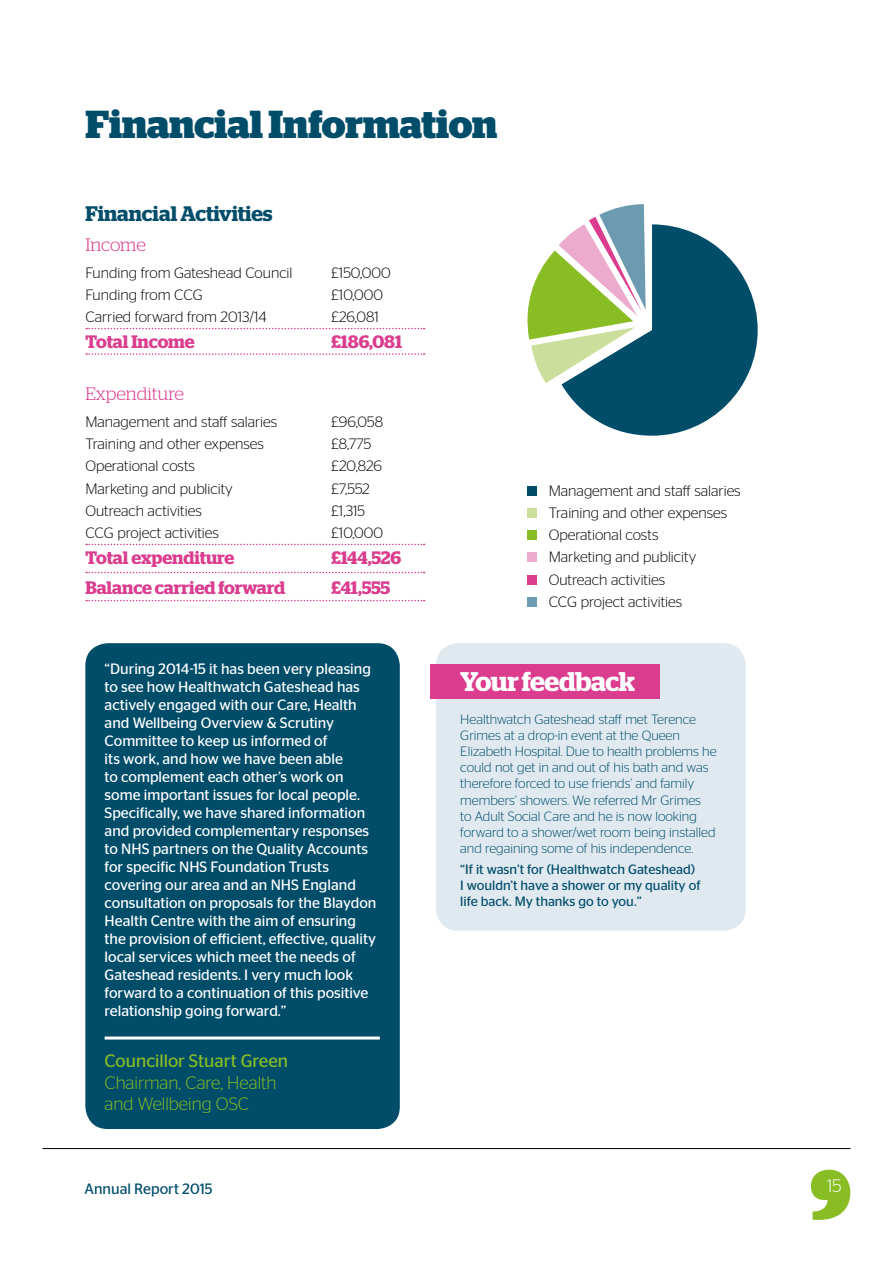
<style>
.page{position:relative;width:893px;height:1263px;background:#fff}
.page>*{position:absolute;margin:0;border:0;box-sizing:border-box;transform-origin:0 0}
.t1{font:700 39px "Stag";color:#004d6a}
.t2{font:600 27px "Stag";letter-spacing:-.015em;color:#fff}
.t3{font:600 21px "Stag";color:#004d6a}
.t4{font:600 18px "Stag";color:#db3c8e}
.t5{font:300 18px/21.6px "Stag Sans";color:#89bd24}
.t6{font:18px "Stag Sans";color:#89bd24}
.t7{font:300 18px "Stag";color:#db3c8e}
.t8{font:300 18px "Stag Sans";color:#fff}
.t9{font:15px/18px "Stag Sans";color:#fff}
.t10{font:300 15px/22.2px "Stag Sans";color:#000}
.t11{font:15px "Stag Sans";color:#004d6a}
.t12{font:300 13.5px/16.2px "Stag Sans";color:#004d6a}
.t13{font:13.5px/16.2px "Stag Sans";color:#004d6a}
</style>
<div class="page">
<hr style="left:43px;top:1148px;width:807px;height:1px;background:#000">
<svg style="left:811px;top:1170px;width:40px;height:50px"></svg>
<svg style="left:86px;top:328px;width:339px;height:1px"></svg>
<svg style="left:86px;top:544px;width:339px;height:1px"></svg>
<svg style="left:86px;top:600px;width:339px;height:1px"></svg>
<svg style="left:86px;top:353px;width:339px;height:2px"></svg>
<svg style="left:86px;top:572px;width:339px;height:1px"></svg>
<svg style="left:527px;top:204px;width:231px;height:232px"></svg>
<div style="left:527px;top:486px;width:10px;height:10px;background:#004d6a"></div>
<div style="left:527px;top:508px;width:10px;height:10px;background:#cbde9b"></div>
<div style="left:527px;top:530px;width:10px;height:10px;background:#89bd24"></div>
<div style="left:527px;top:552px;width:10px;height:10px;background:#ecabcd"></div>
<div style="left:527px;top:575px;width:10px;height:10px;background:#db3c8e"></div>
<div style="left:527px;top:597px;width:10px;height:10px;background:#6b9ab1"></div>
<div style="left:436px;top:643px;width:310px;height:288px;background:#e0e9f0;border-radius:23px"></div>
<div style="left:431px;top:664px;width:229px;height:35px;background:#db3c8e"></div>
<div style="left:85px;top:643px;width:315px;height:486px;background:#004d6a;border-radius:23px"></div>
<hr style="left:105px;top:1036px;width:275px;height:3px;background:#fff">
<h1 class="t1" style="left:85px;top:101px;width:414px">Financial Information</h1>
<h3 class="t3" style="left:85px;top:201px;width:189px">Financial Activities</h3>
<p class="t7" style="left:85px;top:235px;width:62px">Income</p>
<p class="t10" style="left:85px;top:261px;width:209px">Funding from Gateshead Council</p>
<p class="t10" style="left:331px;top:261px;width:61px">£150,000</p>
<p class="t10" style="left:85px;top:283px;width:119px">Funding from CCG</p>
<p class="t10" style="left:331px;top:283px;width:53px">£10,000</p>
<p class="t10" style="left:85px;top:305px;width:183px">Carried forward from 2013/14</p>
<p class="t10" style="left:331px;top:305px;width:49px">£26,081</p>
<p class="t4" style="left:85px;top:331px;width:111px">Total Income</p>
<p class="t4" style="left:331px;top:331px;width:72px">£186,081</p>
<p class="t7" style="left:85px;top:384px;width:100px">Expenditure</p>
<p class="t10" style="left:85px;top:410px;width:193px">Management and staff salaries</p>
<p class="t10" style="left:331px;top:410px;width:53px">£96,058</p>
<p class="t10" style="left:85px;top:432px;width:180px">Training and other expenses</p>
<p class="t10" style="left:331px;top:432px;width:41px">£8,775</p>
<p class="t10" style="left:85px;top:455px;width:111px">Operational costs</p>
<p class="t10" style="left:331px;top:455px;width:52px">£20,826</p>
<p class="t10" style="left:85px;top:477px;width:149px">Marketing and publicity</p>
<p class="t10" style="left:331px;top:477px;width:40px">£7,552</p>
<p class="t10" style="left:85px;top:499px;width:118px">Outreach activities</p>
<p class="t10" style="left:331px;top:499px;width:35px">£1,315</p>
<p class="t10" style="left:85px;top:521px;width:135px">CCG project activities</p>
<p class="t10" style="left:331px;top:521px;width:53px">£10,000</p>
<p class="t4" style="left:85px;top:547px;width:151px">Total expenditure</p>
<p class="t4" style="left:331px;top:547px;width:71px">£144,526</p>
<p class="t4" style="left:85px;top:577px;width:202px">Balance carried forward</p>
<p class="t4" style="left:331px;top:577px;width:60px">£41,555</p>
<p class="t10" style="left:549px;top:479px;width:193px">Management and staff salaries<br>Training and other expenses<br>Operational costs<br>Marketing and publicity<br>Outreach activities<br>CCG project activities</p>
<p class="t9" style="left:105px;top:659px;width:273px">“During 2014-15 it has been very pleasing to see how Healthwatch Gateshead has actively engaged with our Care, Health and Wellbeing Overview &amp; Scrutiny Committee to keep us informed of<br>its work, and how we have been able<br>to complement each other’s work on some important issues for local people.<br>Specifically, we have shared information and provided complementary responses to NHS partners on the Quality Accounts for specific NHS Foundation Trusts covering our area and an NHS England consultation on proposals for the Blaydon Health Centre with the aim of ensuring the provision of efficient, effective, quality local services which meet the needs of Gateshead residents. I very much look forward to a continuation of this positive relationship going forward.”</p>
<p class="t6" style="left:105px;top:1051px;width:185px">Councillor Stuart Green</p>
<p class="t5" style="left:105px;top:1071px;width:173px">Chairman, Care, Health and Wellbeing OSC</p>
<h2 class="t2" style="left:460px;top:666px;width:176px">Your feedback</h2>
<p class="t12" style="left:460px;top:711px;width:258px">Healthwatch Gateshead staff met Terence Grimes at a drop-in event at the Queen Elizabeth Hospital. Due to health problems he could not get in and out of his bath and was therefore forced to use friends’ and family members’ showers. We referred Mr Grimes<br>to Adult Social Care and he is now looking forward to a shower/wet room being installed and regaining some of his independence.</p>
<p class="t13" style="left:460px;top:861px;width:242px">“If it wasn’t for (Healthwatch Gateshead)<br>I wouldn’t have a shower or my quality of life back. My thanks go to you.”</p>
<p class="t11" style="left:85px;top:1180px;width:130px">Annual Report 2015</p>
<p class="t8" style="left:827px;top:1176px;width:16px">15</p>
</div>
